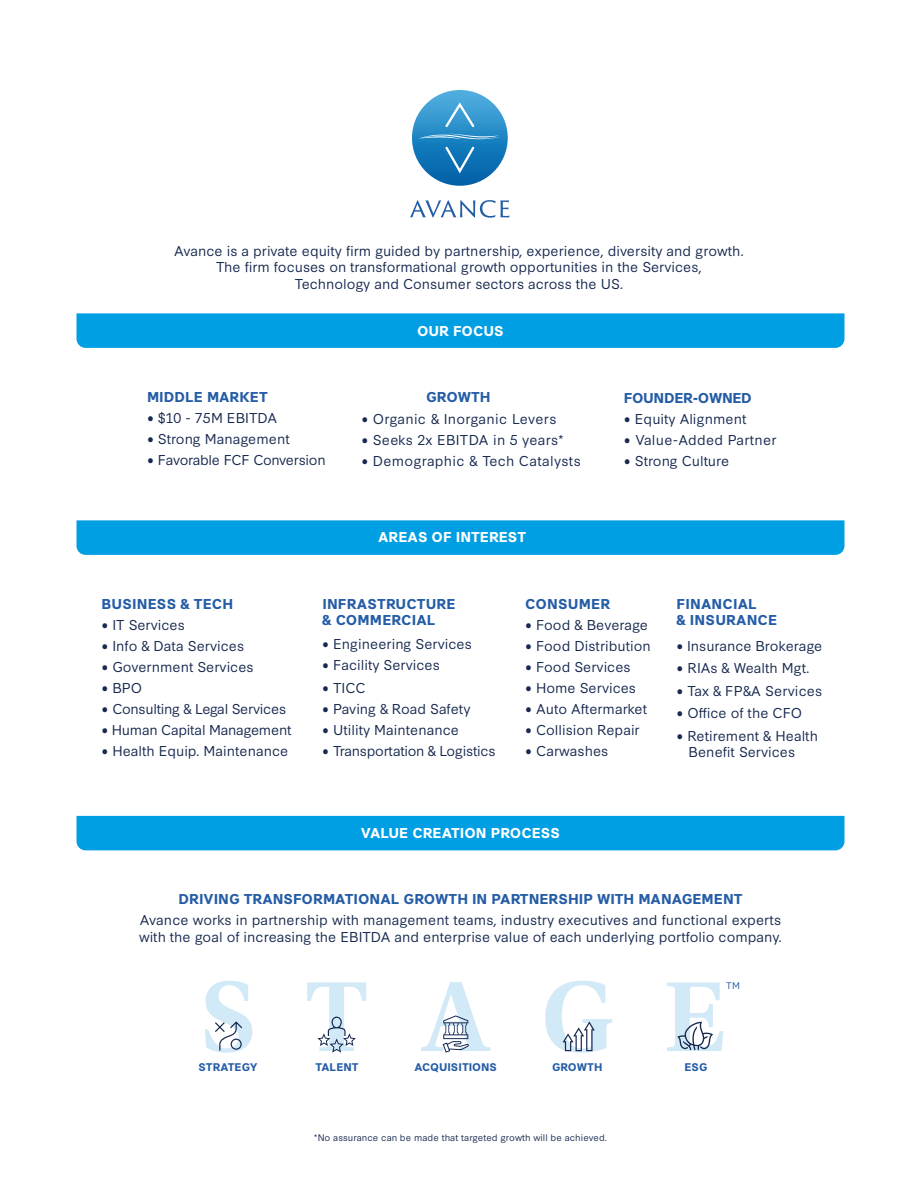
<style>
.page{position:relative;width:918px;height:1188px;background:#fff}
.page>*{position:absolute;margin:0;border:0;box-sizing:border-box;transform-origin:0 0}
.t1{font:13.5px/16.5px "Synthese";color:#17294f}
.t2{font:700 13.5px/16.5px "Synthese";color:#245ca6}
.t3{font:13.5px "Synthese";letter-spacing:-.02em;color:#17294f}
.t4{font:13.5px "Synthese";letter-spacing:.02em;color:#17294f}
.t5{font:700 13.5px "Synthese";color:#fff}
.t6{font:700 13.5px "Synthese";letter-spacing:-.025em;color:#245ca6}
.t7{font:700 10.5px "Synthese";color:#245ca6}
.t8{font:9px "Synthese";letter-spacing:.005em;color:#17294f}
.t9{font:9px "Synthese";color:#245ca6}
</style>
<div class="page">
<svg style="left:410px;top:200px;width:100px;height:18px"></svg>
<svg style="left:412px;top:90px;width:96px;height:96px;background:#2a88c3"></svg>
<svg style="left:419px;top:102px;width:82px;height:71px;background:#3590c8"></svg>
<div style="left:76px;top:313px;width:768px;height:35px;background:#009ee3"></div>
<div style="left:76px;top:816px;width:768px;height:34px;background:#009ee3"></div>
<svg style="left:421px;top:982px;width:69px;height:71px"></svg>
<svg style="left:545px;top:981px;width:67px;height:72px"></svg>
<svg style="left:307px;top:982px;width:59px;height:71px"></svg>
<svg style="left:205px;top:981px;width:47px;height:72px"></svg>
<svg style="left:667px;top:982px;width:56px;height:69px"></svg>
<div style="left:76px;top:520px;width:768px;height:35px;background:#009ee3"></div>
<p class="t1" style="left:174px;top:242px;width:571px;text-align:center">Avance is a private equity firm guided by partnership, experience, diversity and growth.<br>The firm focuses on transformational growth opportunities in the Services,<br>Technology and Consumer sectors across the US.</p>
<p class="t5" style="left:417px;top:320px;width:88px">OUR FOCUS</p>
<p class="t2" style="left:147px;top:387px;width:122px">MIDDLE MARKET</p>
<p class="t1" style="left:147px;top:408px;width:132px">• $10 - 75M EBITDA</p>
<p class="t1" style="left:147px;top:429px;width:144px">• Strong Management</p>
<p class="t3" style="left:147px;top:448px;width:180px">• Favorable FCF Conversion</p>
<p class="t2" style="left:426px;top:387px;width:66px">GROWTH</p>
<p class="t4" style="left:361px;top:408px;width:197px">• Organic &amp; Inorganic Levers</p>
<p class="t4" style="left:361px;top:429px;width:204px">• Seeks 2x EBITDA in 5 years*</p>
<p class="t4" style="left:361px;top:450px;width:221px">• Demographic &amp; Tech Catalysts</p>
<p class="t5" style="left:378px;top:526px;width:149px">AREAS OF INTEREST</p>
<p class="t6" style="left:624px;top:387px;width:129px">FOUNDER-OWNED</p>
<p class="t1" style="left:624px;top:410px;width:124px">• Equity Alignment</p>
<p class="t4" style="left:624px;top:429px;width:154px">• Value-Added Partner</p>
<p class="t1" style="left:624px;top:452px;width:107px">• Strong Culture</p>
<p class="t2" style="left:102px;top:594px;width:133px">BUSINESS &amp; TECH</p>
<p class="t1" style="left:101px;top:615px;width:85px">• IT Services</p>
<p class="t1" style="left:101px;top:636px;width:144px">• Info &amp; Data Services</p>
<p class="t1" style="left:101px;top:657px;width:154px">• Government Services</p>
<p class="t1" style="left:101px;top:678px;width:42px">• BPO</p>
<p class="t3" style="left:101px;top:697px;width:186px">• Consulting &amp; Legal Services</p>
<p class="t3" style="left:101px;top:718px;width:192px">• Human Capital Management</p>
<p class="t1" style="left:101px;top:741px;width:188px">• Health Equip. Maintenance</p>
<p class="t2" style="left:322px;top:594px;width:135px">INFRASTRUCTURE &amp; COMMERCIAL</p>
<p class="t1" style="left:322px;top:635px;width:151px">• Engineering Services</p>
<p class="t1" style="left:322px;top:656px;width:119px">• Facility Services</p>
<p class="t1" style="left:322px;top:678px;width:45px">• TICC</p>
<p class="t1" style="left:322px;top:699px;width:150px">• Paving &amp; Road Safety</p>
<p class="t1" style="left:322px;top:720px;width:138px">• Utility Maintenance</p>
<p class="t3" style="left:322px;top:739px;width:175px">• Transportation &amp; Logistics</p>
<p class="t2" style="left:525px;top:594px;width:86px">CONSUMER</p>
<p class="t1" style="left:525px;top:615px;width:124px">• Food &amp; Beverage</p>
<p class="t1" style="left:525px;top:636px;width:127px">• Food Distribution</p>
<p class="t1" style="left:525px;top:657px;width:107px">• Food Services</p>
<p class="t1" style="left:525px;top:678px;width:112px">• Home Services</p>
<p class="t1" style="left:525px;top:699px;width:123px">• Auto Aftermarket</p>
<p class="t1" style="left:525px;top:720px;width:116px">• Collision Repair</p>
<p class="t1" style="left:525px;top:741px;width:85px">• Carwashes</p>
<p class="t2" style="left:676px;top:594px;width:102px">FINANCIAL<br>&amp; INSURANCE</p>
<p class="t1" style="left:676px;top:636px;width:147px">• Insurance Brokerage</p>
<p class="t1" style="left:676px;top:659px;width:135px">• RIAs &amp; Wealth Mgt.</p>
<p class="t1" style="left:676px;top:681px;width:147px">• Tax &amp; FP&amp;A Services</p>
<p class="t1" style="left:676px;top:704px;width:127px">• Office of the CFO</p>
<p class="t1" style="left:689px;top:726px;width:131px;text-indent:-12px">• Retirement &amp; Health<br>Benefit Services</p>
<p class="t5" style="left:361px;top:822px;width:201px">VALUE CREATION PROCESS</p>
<p class="t2" style="left:178px;top:890px;width:566px">DRIVING TRANSFORMATIONAL GROWTH IN PARTNERSHIP WITH MANAGEMENT</p>
<p class="t1" style="left:139px;top:911px;width:645px">Avance works in partnership with management teams, industry executives and functional experts with the goal of increasing the EBITDA and enterprise value of each underlying portfolio company.</p>
<p class="t9" style="left:726px;top:978px;width:16px">TM</p>
<p class="t7" style="left:198px;top:1059px;width:61px">STRATEGY</p>
<p class="t7" style="left:315px;top:1059px;width:45px">TALENT</p>
<p class="t7" style="left:415px;top:1059px;width:84px">ACQUISITIONS</p>
<p class="t7" style="left:552px;top:1059px;width:52px">GROWTH</p>
<p class="t7" style="left:685px;top:1059px;width:25px">ESG</p>
<p class="t8" style="left:314px;top:1130px;width:295px">*No assurance can be made that targeted growth will be achieved.</p>
</div>
